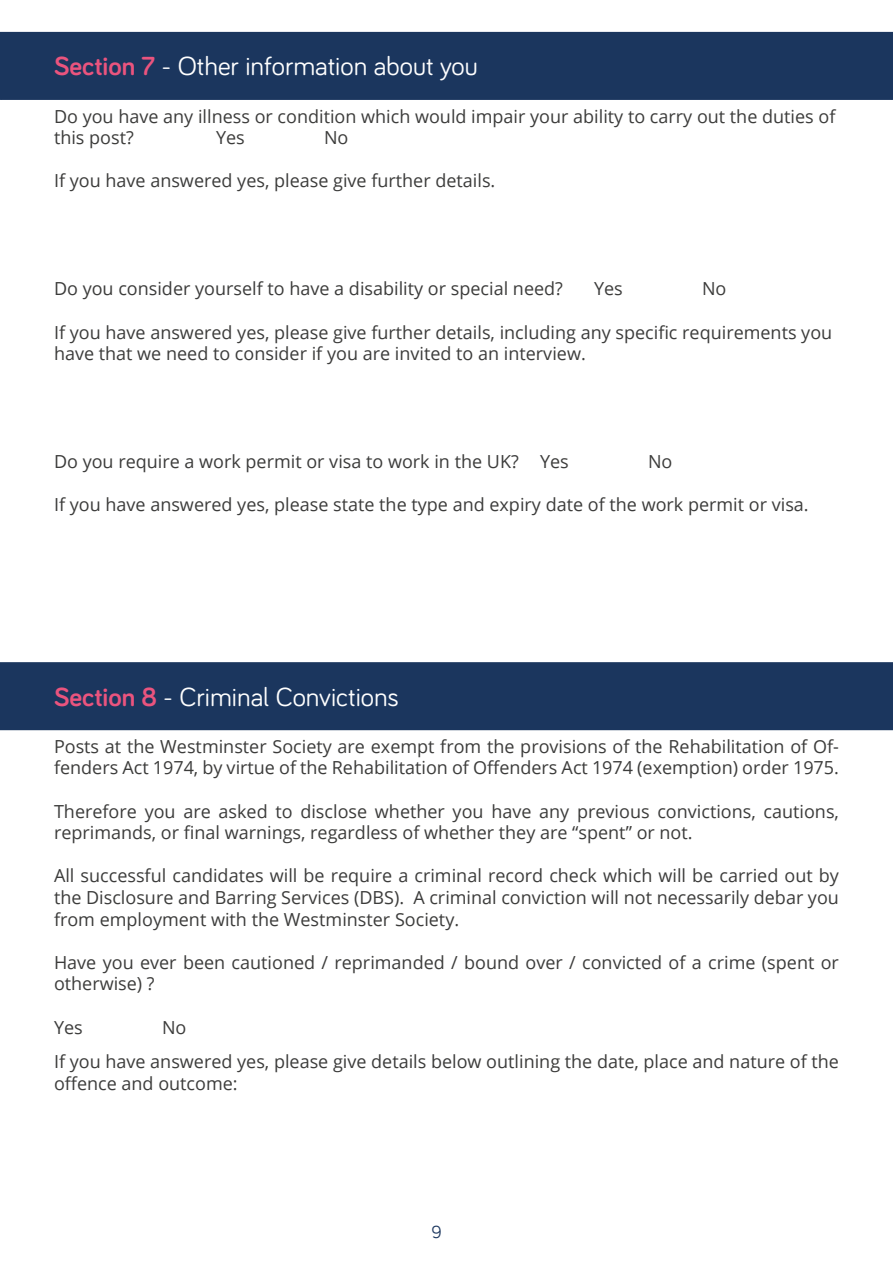
<style>
.page{position:relative;width:893px;height:1263px;background:#fff}
.page>*{position:absolute;margin:0;border:0;box-sizing:border-box;transform-origin:0 0}
.t1{font:27px "Bariol";color:#fff}
.t2{font:18px/21.6px "Open Sans";color:#3c3c3b}
.t3{font:18px "Bariol";color:#1b365e}
.s1{font-weight:700;color:#ea547e}
</style>
<div class="page">
<div style="left:1px;top:33px;width:891px;height:66px;background:#1b365e"></div>
<div style="left:0;top:32px;width:893px;height:68px;border:2px solid #1b365e"></div>
<div style="left:1px;top:663px;width:891px;height:66px;background:#1b365e"></div>
<div style="left:0;top:662px;width:893px;height:68px;border:2px solid #1b365e"></div>
<h1 class="t1" style="left:54px;top:48px;width:425px"><span class="s1">Section 7</span> - Other information about you</h1>
<p class="t2" style="left:54px;top:105px;width:783px">Do you have any illness or condition which would impair your ability to carry out the duties of this post?</p>
<p class="t2" style="left:216px;top:126px;width:30px">Yes</p>
<p class="t2" style="left:324px;top:126px;width:26px">No</p>
<p class="t2" style="left:54px;top:170px;width:443px">If you have answered yes, please give further details.</p>
<p class="t2" style="left:54px;top:278px;width:510px">Do you consider yourself to have a disability or special need?</p>
<p class="t2" style="left:594px;top:278px;width:30px">Yes</p>
<p class="t2" style="left:702px;top:278px;width:26px">No</p>
<p class="t2" style="left:54px;top:321px;width:780px">If you have answered yes, please give further details, including any specific requirements you have that we need to consider if you are invited to an interview.</p>
<p class="t2" style="left:54px;top:450px;width:516px">Do you require a work permit or visa to work in the UK? Yes</p>
<p class="t2" style="left:648px;top:450px;width:26px">No</p>
<p class="t2" style="left:54px;top:494px;width:756px">If you have answered yes, please state the type and expiry date of the work permit or visa.</p>
<h1 class="t1" style="left:54px;top:678px;width:347px"><span class="s1">Section 8</span> - Criminal Convictions</h1>
<p class="t2" style="left:54px;top:735px;width:786px">Posts at the Westminster Society are exempt from the provisions of the Rehabilitation of Of&shy;fenders Act 1974, by virtue of the Rehabilitation of Offenders Act 1974 (exemption) order 1975.</p>
<p class="t2" style="left:54px;top:800px;width:786px">Therefore you are asked to disclose whether you have any previous convictions, cautions, reprimands, or final warnings, regardless of whether they are “spent” or not.</p>
<p class="t2" style="left:54px;top:865px;width:786px;text-align:justify">All successful candidates will be require a criminal record check which will be carried out by the Disclosure and Barring Services (DBS). A criminal conviction will not necessarily debar you from employment with the Westminster Society.</p>
<p class="t2" style="left:54px;top:951px;width:786px">Have you ever been cautioned / reprimanded / bound over / convicted of a crime (spent or otherwise) ?</p>
<p class="t2" style="left:54px;top:1016px;width:30px">Yes</p>
<p class="t2" style="left:162px;top:1016px;width:26px">No</p>
<p class="t2" style="left:54px;top:1050px;width:786px">If you have answered yes, please give details below outlining the date, place and nature of the offence and outcome:</p>
<p class="t3" style="left:431px;top:1220px;width:12px">9</p>
</div>
